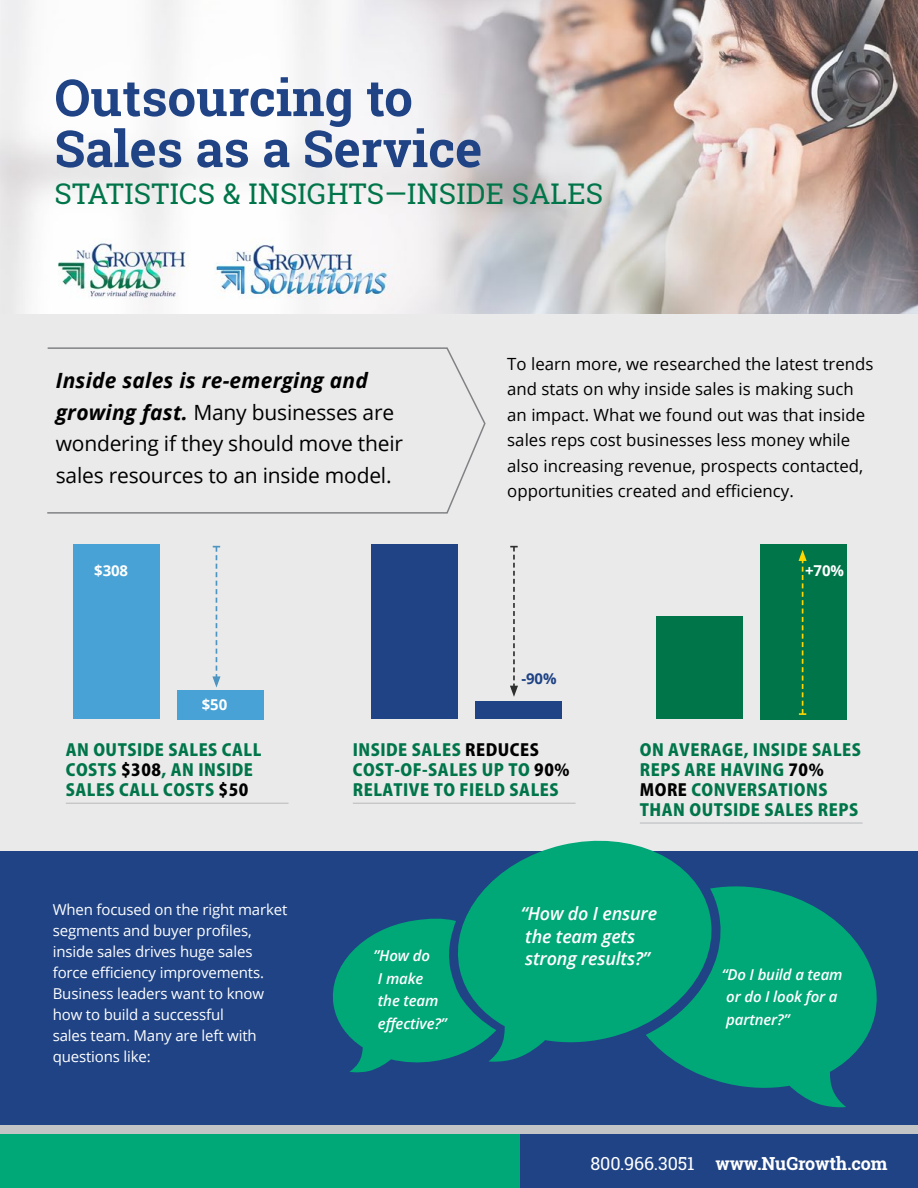
<style>
.page{position:relative;width:918px;height:1188px;background:#fff}
.page>*{position:absolute;margin:0;border:0;box-sizing:border-box;transform-origin:0 0}
.Heading_Roboto_24{font:700 51px "Roboto Slab";color:#1f4385}
.subheading{font:28.5px "Roboto Slab";letter-spacing:.01em;color:#00754a}
.Body_text_open_sans{font:21px/31.5px "Open Sans";letter-spacing:-.01em;color:#000}
.Bullet_text{font:italic 600 18px/22.5px "Open Sans";letter-spacing:-.01em;color:#fff}
.special_centered_bol{font:700 18px "Roboto Slab";letter-spacing:-.01em;color:#fff}
.Body_text_open_sans-2{font:16.8px/25.5px "Open Sans";color:#000}
.who_what_why_wi_unde{font:800 16.5px/19.8px "Koz Go Pro";letter-spacing:.03em;color:#00754a}
.Body_text_open_sans-3{font:15px/21px "Open Sans";letter-spacing:-.01em;color:#fff}
.Bullet_text-2{font:italic 600 15px/22.5px "Open Sans";letter-spacing:-.01em;color:#fff}
.Body_text_open_sans-4{font:700 15px "Open Sans";letter-spacing:-.01em;color:#fff}
.Body_text_open_sans-5{font:700 15px "Open Sans";color:#1f4385}
.s1{font-weight:700;font-style:italic}
.s2{color:#000}
.s3{font-weight:400}
</style>
<div class="page">
<div style="left:0;top:1105px;width:918px;height:34px;background:linear-gradient(to right,#c2c4c6,#c2c4c6)"></div>
<div style="left:0;top:309px;width:918px;height:544px;background:#eaeaea"></div>
<img style="left:0;top:0;width:918px;height:313px">
<hr style="left:66px;top:803px;width:223px;height:1px;background:#bcbec0">
<hr style="left:353px;top:803px;width:223px;height:1px;background:#bcbec0">
<hr style="left:640px;top:822px;width:223px;height:2px;background:#bcbec0">
<div style="left:0;top:851px;width:918px;height:273px;background:#1f4385"></div>
<svg style="left:47px;top:347px;width:439px;height:167px"></svg>
<svg style="left:465px;top:840px;width:232px;height:222px;fill:#00a777"></svg>
<svg style="left:646px;top:885px;width:231px;height:222px;fill:#00a777"></svg>
<svg style="left:332px;top:918px;width:164px;height:155px"></svg>
<div style="left:0;top:1135px;width:562px;height:53px;background:#00a777"></div>
<div style="left:521px;top:1135px;width:397px;height:53px;background:#1f4385"></div>
<div style="left:656px;top:616px;width:86px;height:103px;background:#00754a"></div>
<div style="left:760px;top:544px;width:86px;height:175px;background:#00754a"></div>
<svg style="left:799px;top:550px;width:8px;height:165px"></svg>
<div style="left:372px;top:544px;width:86px;height:175px;background:#1f4385"></div>
<div style="left:476px;top:702px;width:86px;height:17px;background:#1f4385"></div>
<svg style="left:510px;top:546px;width:8px;height:151px"></svg>
<div style="left:73px;top:544px;width:87px;height:175px;background:#48a2d5"></div>
<div style="left:178px;top:690px;width:86px;height:29px;background:#48a2d5"></div>
<svg style="left:212px;top:546px;width:9px;height:142px"></svg>
<p class="Heading_Roboto_24" style="left:54px;top:63px;width:360px">Outsourcing to</p>
<p class="Heading_Roboto_24" style="left:54px;top:114px;width:429px">Sales as a Service</p>
<p class="subheading" style="left:54px;top:174px;width:550px">STATISTICS &amp; INSIGHTS—INSIDE SALES</p>
<p class="Body_text_open_sans" style="left:56px;top:364px;width:349px"><span class="s1">Inside sales is re-emerging and growing fast.</span> Many businesses are wondering if they should move their sales resources to an inside model.</p>
<p class="Body_text_open_sans-4" style="left:94px;top:560px;width:35px">$308</p>
<p class="Body_text_open_sans-4" style="left:202px;top:694px;width:27px">$50</p>
<p class="Body_text_open_sans-2" style="left:507px;top:351px;width:368px">To learn more, we researched the latest trends and stats on why inside sales is making such an impact. What we found out was that inside sales reps cost businesses less money while also increasing revenue, prospects contacted, opportunities created and efficiency.</p>
<p class="Body_text_open_sans-5" style="left:522px;top:668px;width:37px">-90%</p>
<p class="Body_text_open_sans-4" style="left:805px;top:560px;width:40px">+70%</p>
<p class="who_what_why_wi_unde" style="left:66px;top:741px;width:197px">AN OUTSIDE SALES CALL<br>COSTS <span class="s2">$308</span>, AN INSIDE<br>SALES CALL COSTS <span class="s2">$50</span></p>
<p class="who_what_why_wi_unde" style="left:353px;top:741px;width:218px">INSIDE SALES <span class="s2">REDUCES<br></span>COST-OF-SALES UP TO <span class="s2">90%<br></span>RELATIVE TO FIELD SALES</p>
<p class="who_what_why_wi_unde" style="left:640px;top:741px;width:223px">ON AVERAGE, INSIDE SALES<br>REPS ARE HAVING <span class="s2">70%<br>MORE</span> CONVERSATIONS<br>THAN OUTSIDE SALES REPS</p>
<p class="Body_text_open_sans-3" style="left:53px;top:899px;width:236px">When focused on the right market segments and buyer profiles, inside sales drives huge sales force efficiency improvements.</p>
<p class="Body_text_open_sans-3" style="left:53px;top:983px;width:213px">Business leaders want to know how to build a successful<br>sales team. Many are left with questions like:</p>
<p class="Bullet_text-2" style="left:378px;top:944px;width:70px;text-indent:-4px">”How do<br>I make the team effective?”</p>
<p class="Bullet_text" style="left:521px;top:902px;width:138px">“How do I ensure the team gets strong results?”</p>
<p class="Bullet_text-2" style="left:726px;top:963px;width:118px;text-indent:-4px">“Do I build a team or do I look for a partner?”</p>
<p class="special_centered_bol" style="left:591px;top:1151px;width:299px"><span class="s3">800.966.3051</span> www.NuGrowth.com</p>
</div>
